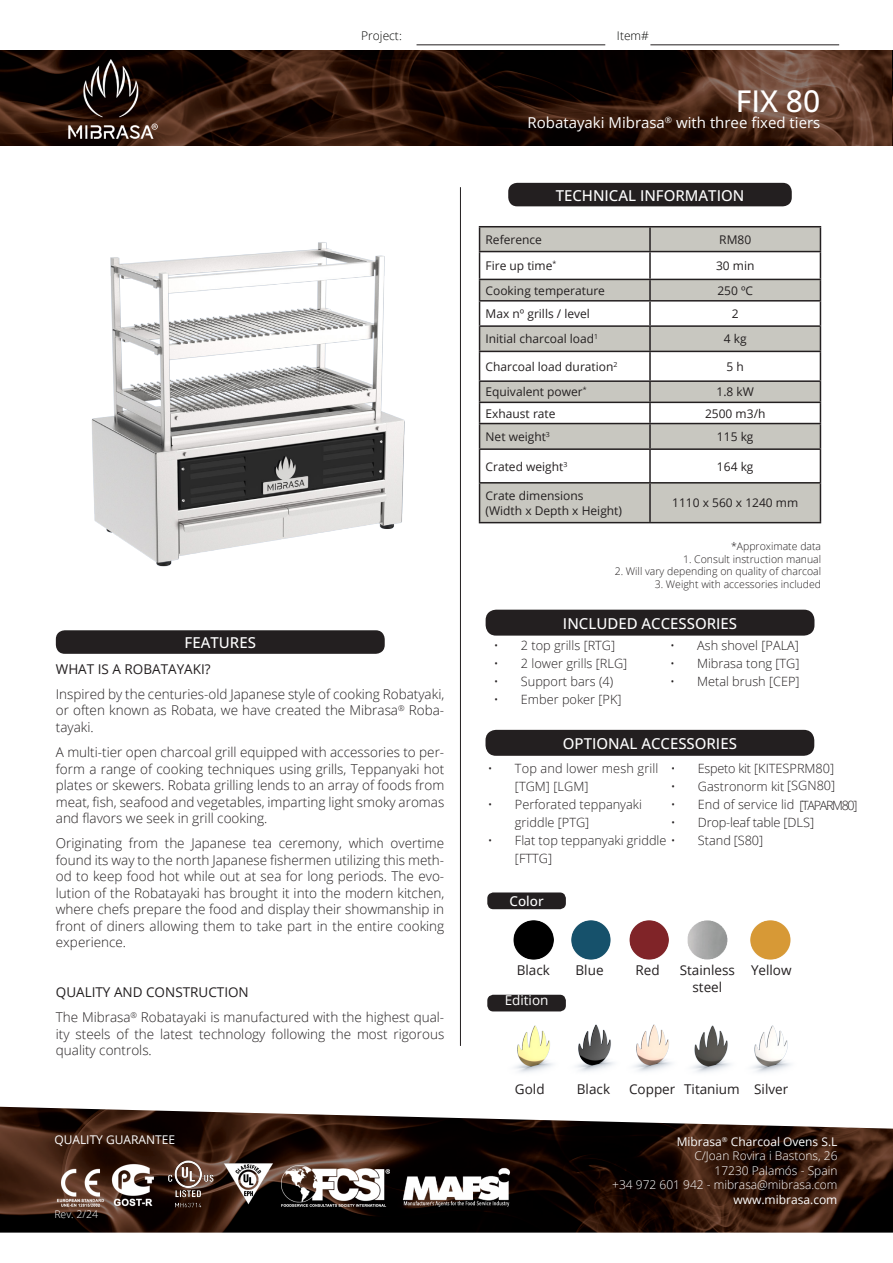
<style>
.page{position:relative;width:893px;height:1263px;background:#fff}
.page>*{position:absolute;margin:0;border:0;box-sizing:border-box;transform-origin:0 0}
.t1{font:500 30px "Open Sans";color:#fff}
.t2{font:500 15px "Open Sans";color:#fff}
.t3{font:15px "Open Sans";color:#fff}
.t4{font:300 13.5px/16.5px "Open Sans";color:#231f20;text-align:justify}
.t5{font:13.5px/16.2px "Open Sans";color:#231f20}
.t6{font:13.5px "Open Sans";color:#fff}
.t7{font:500 13.5px "Open Sans";color:#fff}
.t8{font:300 12.75px/18px "Open Sans";color:#231f20}
.t9{font:300 12.75px "Open Sans";letter-spacing:-.02em;color:#231f20}
.t10{font:12px/15px "Open Sans";color:#231f20}
.t11{font:300 12px/14.4px "Open Sans";color:#fff;text-align:right}
.t12{font:12px "Open Sans";color:#fff}
.t13{font:300 12px "Open Sans";color:#040503}
.t14{font:300 10.5px "Open Sans";color:#231f20}
.t15{font:300 10.5px "Open Sans";color:#fff}
.s1{font-weight:400}
</style>
<div class="page">
<img style="left:0;top:1107px;width:893px;height:125px">
<img style="left:54px;top:1163px;width:52px;height:47px">
<img style="left:110px;top:1162px;width:47px;height:49px">
<img style="left:166px;top:1158px;width:49px;height:53px">
<img style="left:223px;top:1159px;width:52px;height:49px">
<img style="left:401px;top:1162px;width:110px;height:49px">
<img style="left:282px;top:1166px;width:108px;height:45px">
<img style="left:0;top:50px;width:893px;height:95px">
<img style="left:55px;top:59px;width:126px;height:86px">
<hr style="left:417px;top:45px;width:188px;height:1px;background:#231f20">
<hr style="left:650px;top:45px;width:189px;height:1px;background:#231f20">
<div style="left:508px;top:183px;width:284px;height:23px;background:#231f20;border-radius:9px"></div>
<div style="left:56px;top:630px;width:329px;height:24px;background:#231f20;border-radius:9px"></div>
<hr style="left:460px;top:187px;width:1px;height:859px;background:#231f20">
<div style="left:486px;top:610px;width:328px;height:26px;background:#231f20;border-radius:10px"></div>
<div style="left:485px;top:730px;width:329px;height:26px;background:#231f20;border-radius:10px"></div>
<div style="left:487px;top:892px;width:79px;height:17px;background:#231f20;border-radius:6px"></div>
<div style="left:487px;top:995px;width:79px;height:16px;background:#231f20;border-radius:6px"></div>
<img style="left:515px;top:1025px;width:38px;height:48px">
<img style="left:576px;top:1024px;width:215px;height:49px">
<img style="left:514px;top:920px;width:39px;height:40px">
<img style="left:571px;top:920px;width:40px;height:40px">
<img style="left:629px;top:920px;width:40px;height:40px">
<img style="left:688px;top:920px;width:39px;height:40px">
<img style="left:750px;top:920px;width:40px;height:40px">
<div style="left:480px;top:484px;width:340px;height:38px;background:#c8c7c0"></div>
<hr style="left:479px;top:226px;width:171px;height:1px;background:#231f20">
<hr style="left:650px;top:226px;width:171px;height:1px;background:#231f20">
<svg style="left:479px;top:227px;width:342px;height:255px"></svg>
<hr style="left:479px;top:448px;width:171px;height:2px;background:#231f20">
<hr style="left:479px;top:450px;width:1px;height:32px;background:#231f20">
<hr style="left:650px;top:448px;width:171px;height:2px;background:#231f20">
<hr style="left:649px;top:450px;width:2px;height:32px;background:#231f20">
<hr style="left:820px;top:450px;width:1px;height:32px;background:#231f20">
<hr style="left:479px;top:482px;width:171px;height:2px;background:#231f20">
<hr style="left:479px;top:484px;width:1px;height:38px;background:#231f20">
<hr style="left:650px;top:482px;width:171px;height:2px;background:#231f20">
<hr style="left:649px;top:484px;width:2px;height:38px;background:#231f20">
<hr style="left:820px;top:484px;width:1px;height:38px;background:#231f20">
<hr style="left:479px;top:522px;width:171px;height:1px;background:#231f20">
<hr style="left:650px;top:522px;width:171px;height:1px;background:#231f20">
<img style="left:91px;top:242px;width:314px;height:325px">
<p class="t13" style="left:361px;top:27px;width:42px">Project:</p>
<p class="t13" style="left:617px;top:27px;width:33px">Item#</p>
<p class="t1" style="left:736px;top:80px;width:86px">FIX 80</p>
<p class="t3" style="left:527px;top:112px;width:294px">Robatayaki Mibrasa<sup>®</sup> with three fixed tiers</p>
<p class="t2" style="left:556px;top:185px;width:190px">TECHNICAL INFORMATION</p>
<p class="t10" style="left:486px;top:232px;width:58px">Reference</p>
<p class="t10" style="left:719px;top:232px;width:33px">RM80</p>
<p class="t10" style="left:486px;top:258px;width:72px">Fire up time<sup>*</sup></p>
<p class="t10" style="left:716px;top:258px;width:40px">30 min</p>
<p class="t10" style="left:486px;top:283px;width:121px">Cooking temperature</p>
<p class="t10" style="left:717px;top:283px;width:37px">250 ºC</p>
<p class="t10" style="left:486px;top:306px;width:106px">Max nº grills / level</p>
<p class="t10" style="left:732px;top:306px;width:8px">2</p>
<p class="t10" style="left:486px;top:331px;width:114px">Initial charcoal load<sup>1</sup></p>
<p class="t10" style="left:724px;top:331px;width:24px">4 kg</p>
<p class="t10" style="left:486px;top:359px;width:133px">Charcoal load duration<sup>2</sup></p>
<p class="t10" style="left:727px;top:359px;width:19px">5 h</p>
<p class="t10" style="left:486px;top:384px;width:103px">Equivalent power<sup>*</sup></p>
<p class="t10" style="left:716px;top:384px;width:39px">1.8 kW</p>
<p class="t10" style="left:486px;top:405px;width:71px">Exhaust rate</p>
<p class="t10" style="left:705px;top:405px;width:62px">2500 m3/h</p>
<p class="t10" style="left:486px;top:429px;width:66px">Net weight<sup>3</sup></p>
<p class="t10" style="left:717px;top:429px;width:38px">115 kg</p>
<p class="t10" style="left:486px;top:458px;width:83px">Crated weight<sup>3</sup></p>
<p class="t10" style="left:717px;top:458px;width:38px">164 kg</p>
<p class="t10" style="left:486px;top:488px;width:138px">Crate dimensions (Width x Depth x Height)</p>
<p class="t10" style="left:672px;top:495px;width:127px">1110 x 560 x 1240 mm</p>
<p class="t14" style="left:731px;top:539px;width:92px">*Approximate data</p>
<p class="t14" style="left:683px;top:552px;width:140px">1. Consult instruction manual</p>
<p class="t14" style="left:615px;top:564px;width:208px">2. Will vary depending on quality of charcoal</p>
<p class="t14" style="left:655px;top:577px;width:168px">3. Weight with accessories included</p>
<p class="t2" style="left:185px;top:633px;width:73px">FEATURES</p>
<p class="t5" style="left:56px;top:661px;width:156px">WHAT IS A ROBATAYAKI?</p>
<p class="t4" style="left:56px;top:685px;width:390px">Inspired by the centuries-old Japanese style of cooking Robatyaki, or often known as Robata, we have created the Mibrasa<sup>®</sup> Roba&shy;tayaki.</p>
<p class="t4" style="left:56px;top:743px;width:390px">A multi-tier open charcoal grill equipped with accessories to per&shy;form a range of cooking techniques using grills, Teppanyaki hot plates or skewers. Robata grilling lends to an array of foods from meat, fish, seafood and vegetables, imparting light smoky aromas and flavors we seek in grill cooking.</p>
<p class="t4" style="left:56px;top:834px;width:390px">Originating from the Japanese tea ceremony, which overtime found its way to the north Japanese fishermen utilizing this meth&shy;od to keep food hot while out at sea for long periods. The evo&shy;lution of the Robatayaki has brought it into the modern kitchen, where chefs prepare the food and display their showmanship in front of diners allowing them to take part in the entire cooking experience.</p>
<p class="t4" style="left:56px;top:979px;width:390px;line-height:25px"><span class="s1">QUALITY AND CONSTRUCTION<br></span>The Mibrasa<sup>®</sup> Robatayaki is manufactured with the highest qual-</p>
<p class="t4" style="left:56px;top:1025px;width:390px">ity steels of the latest technology following the most rigorous quality controls.</p>
<p class="t12" style="left:54px;top:1132px;width:122px">QUALITY GUARANTEE</p>
<p class="t15" style="left:54px;top:1207px;width:45px">Rev. 2/24</p>
<p class="t2" style="left:563px;top:613px;width:176px">INCLUDED ACCESSORIES</p>
<p class="t8" style="left:494px;top:636px;width:123px">• 2 top grills [RTG]</p>
<p class="t8" style="left:494px;top:654px;width:135px">• 2 lower grills [RLG]</p>
<p class="t8" style="left:494px;top:672px;width:121px">• Support bars (4)</p>
<p class="t8" style="left:494px;top:690px;width:129px">• Ember poker [PK]</p>
<p class="t8" style="left:670px;top:636px;width:130px">• Ash shovel [PALA]</p>
<p class="t8" style="left:670px;top:654px;width:131px">• Mibrasa tong [TG]</p>
<p class="t8" style="left:670px;top:672px;width:131px">• Metal brush [CEP]</p>
<p class="t2" style="left:563px;top:733px;width:176px">OPTIONAL ACCESSORIES</p>
<p class="t8" style="left:515px;top:759px;width:145px;text-indent:-27px">• Top and lower mesh grill [TGM] [LGM]</p>
<p class="t8" style="left:515px;top:795px;width:128px;text-indent:-27px">• Perforated teppanyaki griddle [PTG]</p>
<p class="t8" style="left:515px;top:831px;width:250px;text-indent:-27px">• Flat top teppanyaki griddle • Stand [S80] [FTTG]</p>
<p class="t8" style="left:671px;top:759px;width:165px">• Espeto kit [KITESPRM80]</p>
<p class="t8" style="left:671px;top:777px;width:166px">• Gastronorm kit [SGN80]</p>
<p class="t8" style="left:671px;top:795px;width:188px">• End of service lid [TAPARM80]</p>
<p class="t9" style="left:671px;top:814px;width:145px">• Drop-leaf table [DLS]</p>
<p class="t7" style="left:509px;top:892px;width:36px">Color</p>
<p class="t5" style="left:517px;top:962px;width:35px">Black</p>
<p class="t5" style="left:575px;top:962px;width:30px">Blue</p>
<p class="t5" style="left:636px;top:962px;width:26px">Red</p>
<p class="t5" style="left:692px;top:962px;width:101px;text-indent:-13px">Stainless Yellow steel</p>
<p class="t6" style="left:505px;top:990px;width:45px">Edition</p>
<p class="t5" style="left:515px;top:1081px;width:31px">Gold</p>
<p class="t5" style="left:577px;top:1081px;width:35px">Black</p>
<p class="t5" style="left:629px;top:1081px;width:161px">Copper Titanium Silver</p>
<p class="t11" style="left:612px;top:1134px;width:227px"><span class="s1">Mibrasa</span><sup>®</sup> <span class="s1">Charcoal Ovens S.L<br></span>C/Joan Rovira i Bastons, 26<br>17230 Palamós - Spain<br>+34 972 601 942 - mibrasa@mibrasa.com</p>
<p class="t12" style="left:733px;top:1191px;width:106px">www.mibrasa.com</p>
</div>
